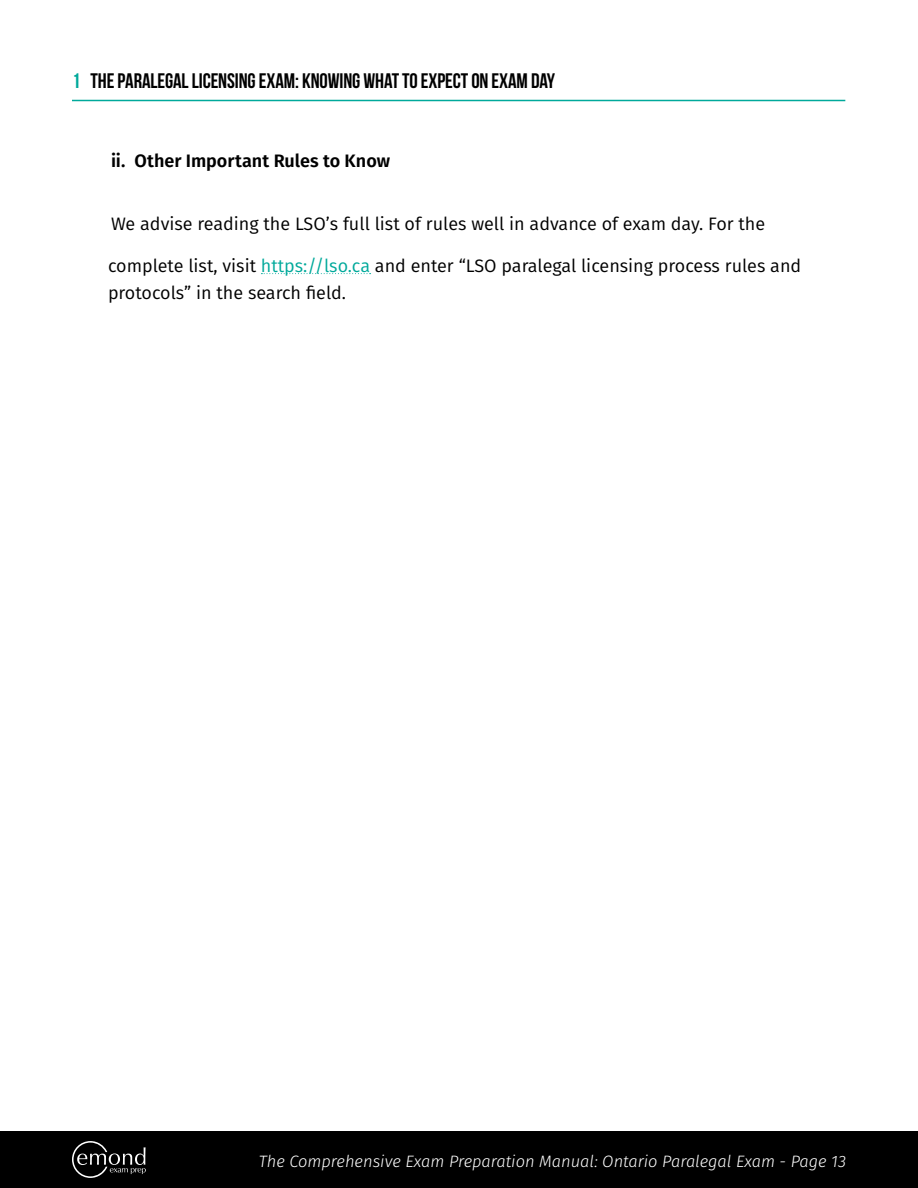
<style>
.page{position:relative;width:918px;height:1188px;background:#fff}
.page>*{position:absolute;margin:0;border:0;box-sizing:border-box;transform-origin:0 0}
.t1{font:700 21px "Bebas Neue";letter-spacing:-.005em;color:#000}
.t2{font:18px/27px "Fira Sans";color:#000}
.t3{font:600 18px "Fira Sans";color:#000}
.t4{font:italic 300 16.5px "Fira Sans";color:#fff}
.s1{color:#00a99b}
</style>
<div class="page">
<div style="left:0;top:1131px;width:918px;height:57px;background:#000"></div>
<svg style="left:72px;top:1141px;width:74px;height:37px"></svg>
<hr style="left:72px;top:100px;width:773px;height:1px;background:#00a99b">
<svg style="left:261px;top:273px;width:110px;height:1px"></svg>
<p class="t1" style="left:72px;top:69px;width:485px"><span class="s1">1</span> THE PARALEGAL LICENSING EXAM: KNOWING WHAT TO EXPECT ON EXAM DAY</p>
<p class="t3" style="left:111px;top:146px;width:281px">ii. Other Important Rules to Know</p>
<p class="t2" style="left:111px;top:209px;width:656px">We advise reading the LSO’s full list of rules well in advance of exam day. For the</p>
<p class="t2" style="left:108px;top:252px;width:695px">complete list, visit <span class="s1">https://lso.ca</span> and enter “LSO paralegal licensing process rules and protocols” in the search field.</p>
<p class="t4" style="left:259px;top:1150px;width:589px">The Comprehensive Exam Preparation Manual: Ontario Paralegal Exam - Page 13</p>
</div>
